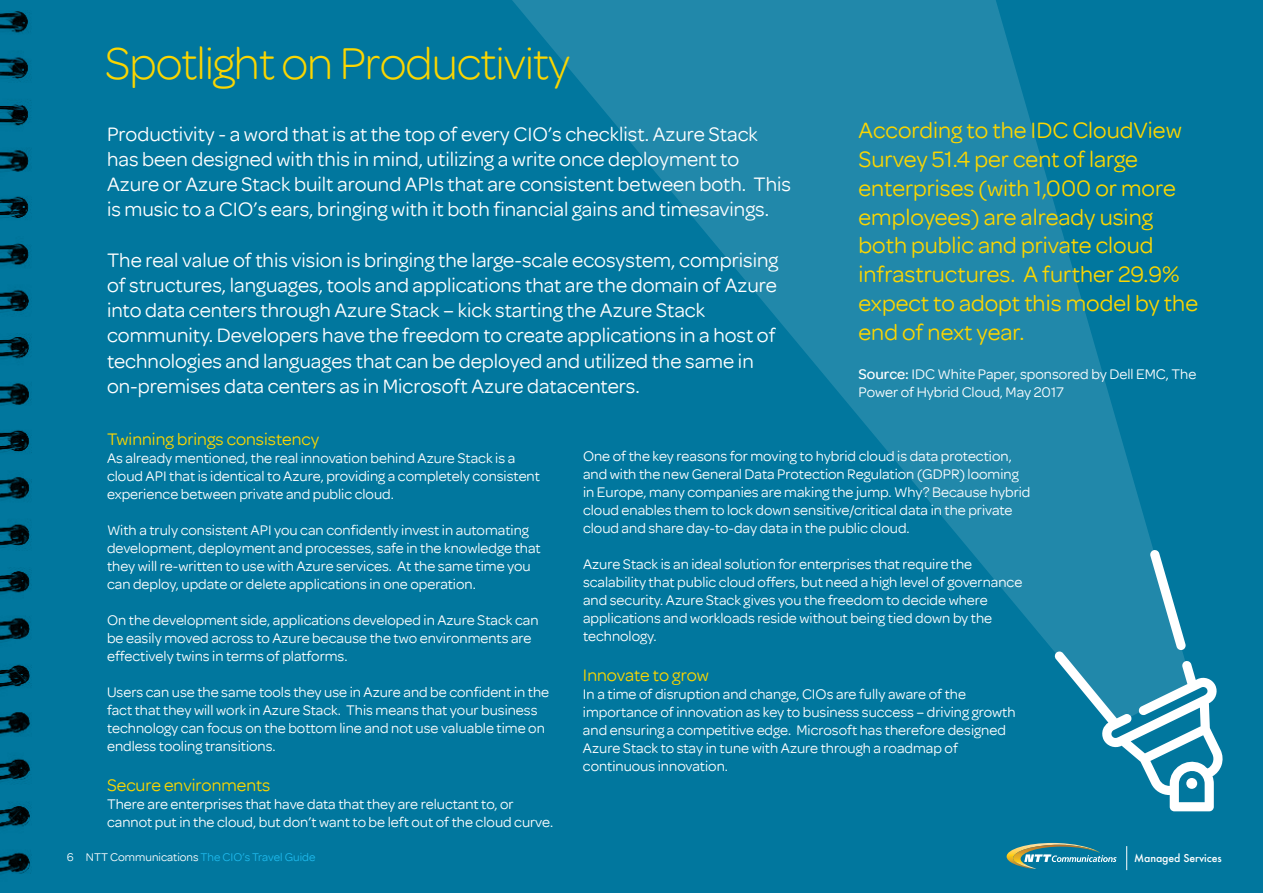
<style>
.page{position:relative;width:1263px;height:893px;background:#01779e}
.page>*{position:absolute;margin:0;border:0;box-sizing:border-box;transform-origin:0 0}
.t1{font:300 48px "Omnes";letter-spacing:-.02em;color:#fcd600}
.t2{font:24px/28.8px "Omnes";color:#fcd600}
.t3{font:21px/25.2px "Omnes";color:#fff}
.t4{font:18px "Omnes";color:#fcd600}
.t5{font:15px/18px "Omnes";color:#fff}
.t6{font:12px "Omnes";color:#1ebaed}
.t7{font:500 10.5px "Futura";letter-spacing:-.01em;color:#fff}
.s1{font-weight:500}
.s2{color:#fff}
</style>
<div class="page">
<svg style="left:512px;top:0;width:641px;height:651px"></svg>
<svg style="left:1006px;top:843px;width:110px;height:26px"></svg>
<svg style="left:1126px;top:846px;width:1px;height:24px"></svg>
<svg style="left:1054px;top:549px;width:169px;height:262px"></svg>
<img style="left:0;top:11px;width:32px;height:863px">
<h1 class="t1" style="left:105px;top:37px;width:467px">Spotlight on Productivity</h1>
<p class="t3" style="left:107px;top:121px;width:685px">Productivity - a word that is at the top of every CIO’s checklist. Azure Stack has been designed with this in mind, utilizing a write once deployment to Azure or Azure Stack built around APIs that are consistent between both. This is music to a CIO’s ears, bringing with it both financial gains and timesavings.</p>
<p class="t3" style="left:107px;top:247px;width:673px">The real value of this vision is bringing the large-scale ecosystem, comprising of structures, languages, tools and applications that are the domain of Azure into data centers through Azure Stack – kick starting the Azure Stack community. Developers have the freedom to create applications in a host of technologies and languages that can be deployed and utilized the same in on-premises data centers as in Microsoft Azure datacenters.</p>
<h2 class="t2" style="left:858px;top:116px;width:341px">According to the IDC CloudView<br>Survey 51.4 per cent of large enterprises (with 1,000 or more employees) are already using both public and private cloud infrastructures. A further 29.9% expect to adopt this model by the end of next year.</h2>
<p class="t5" style="left:858px;top:365px;width:339px"><span class="s1">Source:</span> IDC White Paper, sponsored by Dell EMC, The<br>Power of Hybrid Cloud, May 2017</p>
<p class="t4" style="left:107px;top:429px;width:214px">Twinning brings consistency</p>
<p class="t5" style="left:107px;top:449px;width:434px">As already mentioned, the real innovation behind Azure Stack is a cloud API that is identical to Azure, providing a completely consistent experience between private and public cloud.</p>
<p class="t5" style="left:107px;top:521px;width:435px">With a truly consistent API you can confidently invest in automating development, deployment and processes, safe in the knowledge that they will re-written to use with Azure services. At the same time you can deploy, update or delete applications in one operation.</p>
<p class="t5" style="left:107px;top:611px;width:433px">On the development side, applications developed in Azure Stack can be easily moved across to Azure because the two environments are effectively twins in terms of platforms.</p>
<p class="t5" style="left:107px;top:683px;width:444px">Users can use the same tools they use in Azure and be confident in the fact that they will work in Azure Stack. This means that your business technology can focus on the bottom line and not use valuable time on endless tooling transitions.</p>
<p class="t4" style="left:107px;top:775px;width:165px">Secure environments</p>
<p class="t5" style="left:107px;top:795px;width:448px">There are enterprises that have data that they are reluctant to, or cannot put in the cloud, but don’t want to be left out of the cloud curve.</p>
<p class="t6" style="left:67px;top:850px;width:250px"><span class="s2">6 NTT Communications</span> The CIO’s Travel Guide</p>
<p class="t5" style="left:583px;top:447px;width:449px">One of the key reasons for moving to hybrid cloud is data protection, and with the new General Data Protection Regulation (GDPR) looming in Europe, many companies are making the jump. Why? Because hybrid cloud enables them to lock down sensitive/critical data in the private cloud and share day-to-day data in the public cloud.</p>
<p class="t5" style="left:583px;top:555px;width:441px">Azure Stack is an ideal solution for enterprises that require the scalability that public cloud offers, but need a high level of governance and security. Azure Stack gives you the freedom to decide where applications and workloads reside without being tied down by the technology.</p>
<p class="t4" style="left:583px;top:665px;width:127px">Innovate to grow</p>
<p class="t5" style="left:583px;top:685px;width:434px">In a time of disruption and change, CIOs are fully aware of the importance of innovation as key to business success – driving growth and ensuring a competitive edge. Microsoft has therefore designed Azure Stack to stay in tune with Azure through a roadmap of continuous innovation.</p>
<p class="t7" style="left:1134px;top:851px;width:89px">Managed Services</p>
</div>
